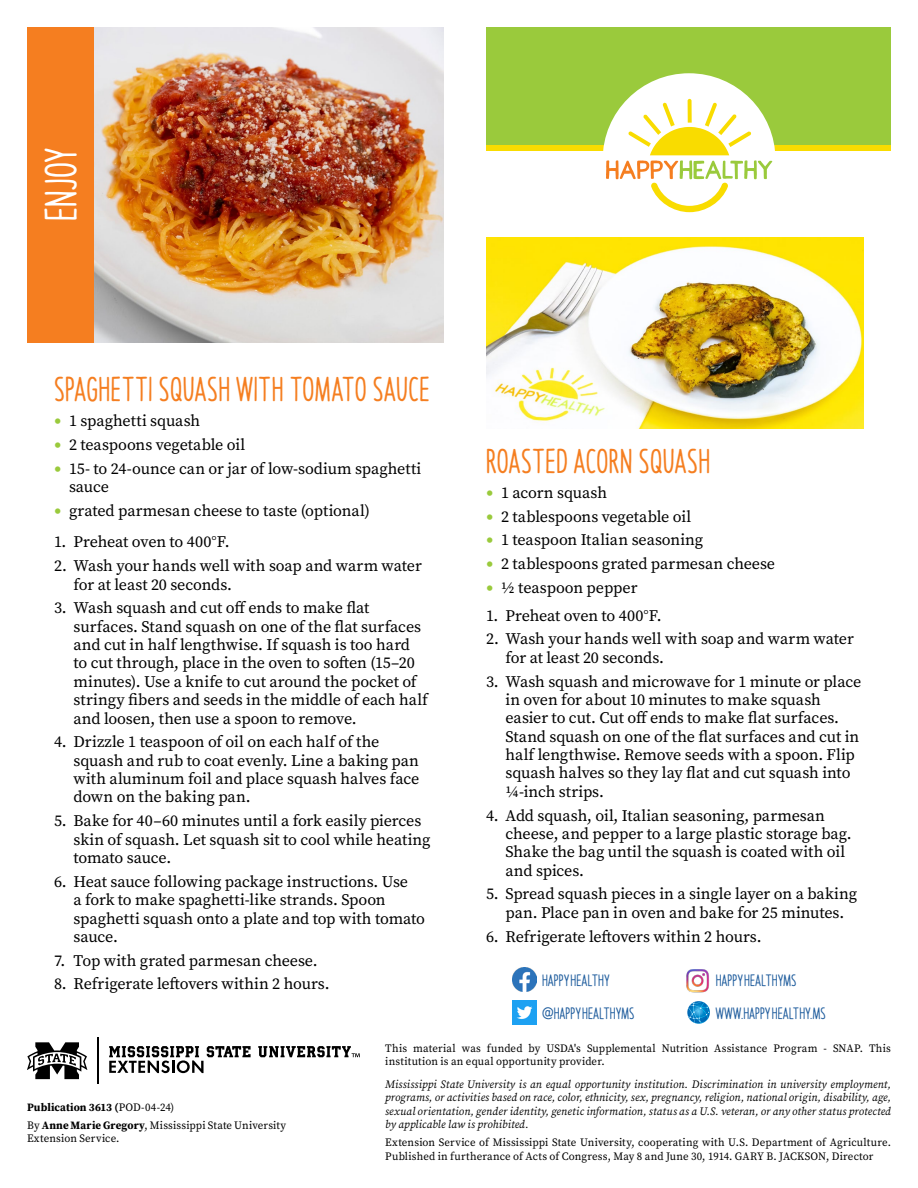
<style>
.page{position:relative;width:918px;height:1188px;background:#fff}
.page>*{position:absolute;margin:0;border:0;box-sizing:border-box;transform-origin:0 0}
.t1{font:700 45px "Jovial Sans";color:#fff}
.recipe_name_H2{font:700 34.5px "Jovial Sans";letter-spacing:.01em;color:#f57e20}
.SocialMediaText{font:700 16.5px "Jovial Sans";letter-spacing:.015em;color:#215e9e}
.t2{font:16.2px/18.3px "Source Serif Pro";letter-spacing:-.01em;color:#000}
.copyright{font:11.25px/13.5px "Source Serif Pro";letter-spacing:.01em;color:#000}
.copyright-2{font:italic 11.25px/13.5px "Source Serif Pro";letter-spacing:.01em;color:#000;text-align:justify}
.copyright-3{font:700 11.25px "Source Serif Pro";letter-spacing:.005em;color:#000}
.s1{font-size:24px;color:#9aca3c}
.s2{font-weight:400}
.s3{font-weight:700}
</style>
<div class="page">
<div style="left:486px;top:27px;width:405px;height:118px;background:#9aca3c"></div>
<div style="left:486px;top:145px;width:405px;height:5px;background:#f9dc00"></div>
<div style="left:603px;top:73px;width:172px;height:173px;background:#fff;border-radius:50%"></div>
<svg style="left:606px;top:99px;width:166px;height:113px"></svg>
<svg style="left:27px;top:1042px;width:60px;height:37px"></svg>
<svg style="left:109px;top:1046px;width:142px;height:27px"></svg>
<hr style="left:97px;top:1038px;width:2px;height:46px;background:#000">
<svg style="left:258px;top:1046px;width:102px;height:11px"></svg>
<img style="left:512px;top:967px;width:24px;height:24px">
<img style="left:686px;top:969px;width:23px;height:24px">
<img style="left:512px;top:1000px;width:24px;height:24px">
<svg style="left:687px;top:1001px;width:23px;height:23px"></svg>
<svg style="left:688px;top:1002px;width:22px;height:22px"></svg>
<div style="left:27px;top:27px;width:67px;height:315px;background:#f57e20"></div>
<img style="left:94px;top:27px;width:350px;height:315px">
<img style="left:486px;top:237px;width:378px;height:191px">
<h1 class="t1" style="left:37px;top:221px;width:74px;rotate:-90deg">ENJOY</h1>
<h2 class="recipe_name_H2" style="left:54px;top:371px;width:377px">SPAGHETTI SQUASH WITH TOMATO SAUCE</h2>
<p class="t2" style="left:54px;top:411px;width:148px"><span class="s1">•</span> 1 spaghetti squash</p>
<p class="t2" style="left:54px;top:435px;width:193px"><span class="s1">•</span> 2 teaspoons vegetable oil</p>
<p class="t2" style="left:69px;top:459px;width:354px;text-indent:-15px"><span class="s1">•</span> 15- to 24-ounce can or jar of low-sodium spaghetti sauce</p>
<p class="t2" style="left:54px;top:501px;width:317px"><span class="s1">•</span> grated parmesan cheese to taste (optional)</p>
<p class="t2" style="left:54px;top:533px;width:177px">1. Preheat oven to 400°F.</p>
<p class="t2" style="left:74px;top:557px;width:350px;text-indent:-20px">2. Wash your hands well with soap and warm water for at least 20 seconds.</p>
<p class="t2" style="left:74px;top:599px;width:356px;text-indent:-20px">3. Wash squash and cut off ends to make flat surfaces. Stand squash on one of the flat surfaces and cut in half lengthwise. If squash is too hard to cut through, place in the oven to soften (15–20 minutes). Use a knife to cut around the pocket of stringy fibers and seeds in the middle of each half and loosen, then use a spoon to remove.</p>
<p class="t2" style="left:74px;top:733px;width:347px;text-indent:-20px">4. Drizzle 1 teaspoon of oil on each half of the squash and rub to coat evenly. Line a baking pan with aluminum foil and place squash halves face down on the baking pan.</p>
<p class="t2" style="left:74px;top:812px;width:359px;text-indent:-20px">5. Bake for 40–60 minutes until a fork easily pierces skin of squash. Let squash sit to cool while heating tomato sauce.</p>
<p class="t2" style="left:74px;top:872px;width:353px;text-indent:-20px">6. Heat sauce following package instructions. Use<br>a fork to make spaghetti-like strands. Spoon spaghetti squash onto a plate and top with tomato sauce.</p>
<p class="t2" style="left:54px;top:951px;width:265px">7. Top with grated parmesan cheese.</p>
<p class="t2" style="left:54px;top:975px;width:277px">8. Refrigerate leftovers within 2 hours.</p>
<h2 class="recipe_name_H2" style="left:486px;top:443px;width:226px">ROASTED ACORN SQUASH</h2>
<p class="t2" style="left:486px;top:483px;width:123px"><span class="s1">•</span> 1 acorn squash</p>
<p class="t2" style="left:486px;top:507px;width:207px"><span class="s1">•</span> 2 tablespoons vegetable oil</p>
<p class="t2" style="left:486px;top:531px;width:219px"><span class="s1">•</span> 1 teaspoon Italian seasoning</p>
<p class="t2" style="left:486px;top:555px;width:291px"><span class="s1">•</span> 2 tablespoons grated parmesan cheese</p>
<p class="t2" style="left:486px;top:578px;width:153px"><span class="s1">•</span> ½ teaspoon pepper</p>
<p class="t2" style="left:486px;top:606px;width:177px">1. Preheat oven to 400°F.</p>
<p class="t2" style="left:506px;top:630px;width:350px;text-indent:-20px">2. Wash your hands well with soap and warm water for at least 20 seconds.</p>
<p class="t2" style="left:506px;top:672px;width:357px;text-indent:-20px">3. Wash squash and microwave for 1 minute or place in oven for about 10 minutes to make squash easier to cut. Cut off ends to make flat surfaces.<br>Stand squash on one of the flat surfaces and cut in half lengthwise. Remove seeds with a spoon. Flip squash halves so they lay flat and cut squash into ¼-inch strips.</p>
<p class="t2" style="left:506px;top:806px;width:348px;text-indent:-20px">4. Add squash, oil, Italian seasoning, parmesan cheese, and pepper to a large plastic storage bag.<br>Shake the bag until the squash is coated with oil and spices.</p>
<p class="t2" style="left:486px;top:885px;width:373px;text-align:center">5. Spread squash pieces in a single layer on a baking pan. Place pan in oven and bake for 25 minutes.</p>
<p class="t2" style="left:486px;top:927px;width:277px">6. Refrigerate leftovers within 2 hours.</p>
<p class="SocialMediaText" style="left:542px;top:972px;width:69px">HAPPYHEALTHY</p>
<p class="SocialMediaText" style="left:716px;top:972px;width:82px">HAPPYHEALTHYMS</p>
<p class="SocialMediaText" style="left:542px;top:1005px;width:94px">@HAPPYHEALTHYMS</p>
<p class="SocialMediaText" style="left:716px;top:1005px;width:112px">WWW.HAPPYHEALTHY.MS</p>
<p class="copyright-3" style="left:27px;top:1099px;width:149px">Publication 3613 (<span class="s2">POD-04-24)</span></p>
<p class="copyright" style="left:27px;top:1118px;width:261px">By <span class="s3">Anne Marie Gregory</span>, Mississippi State University<br>Extension Service.</p>
<p class="copyright" style="left:385px;top:1041px;width:507px">This material was funded by USDA's Supplemental Nutrition Assistance Program - SNAP. This institution is an equal opportunity provider.</p>
<p class="copyright-2" style="left:385px;top:1078px;width:507px">Mississippi State University is an equal opportunity institution. Discrimination in university employment, programs, or activities based on race, color, ethnicity, sex, pregnancy, religion, national origin, disability, age, sexual orientation, gender identity, genetic information, status as a U.S. veteran, or any other status protected by applicable law is prohibited.</p>
<p class="copyright" style="left:385px;top:1136px;width:507px">Extension Service of Mississippi State University, cooperating with U.S. Department of Agriculture.<br>Published in furtherance of Acts of Congress, May 8 and June 30, 1914. GARY B. JACKSON, Director</p>
</div>
